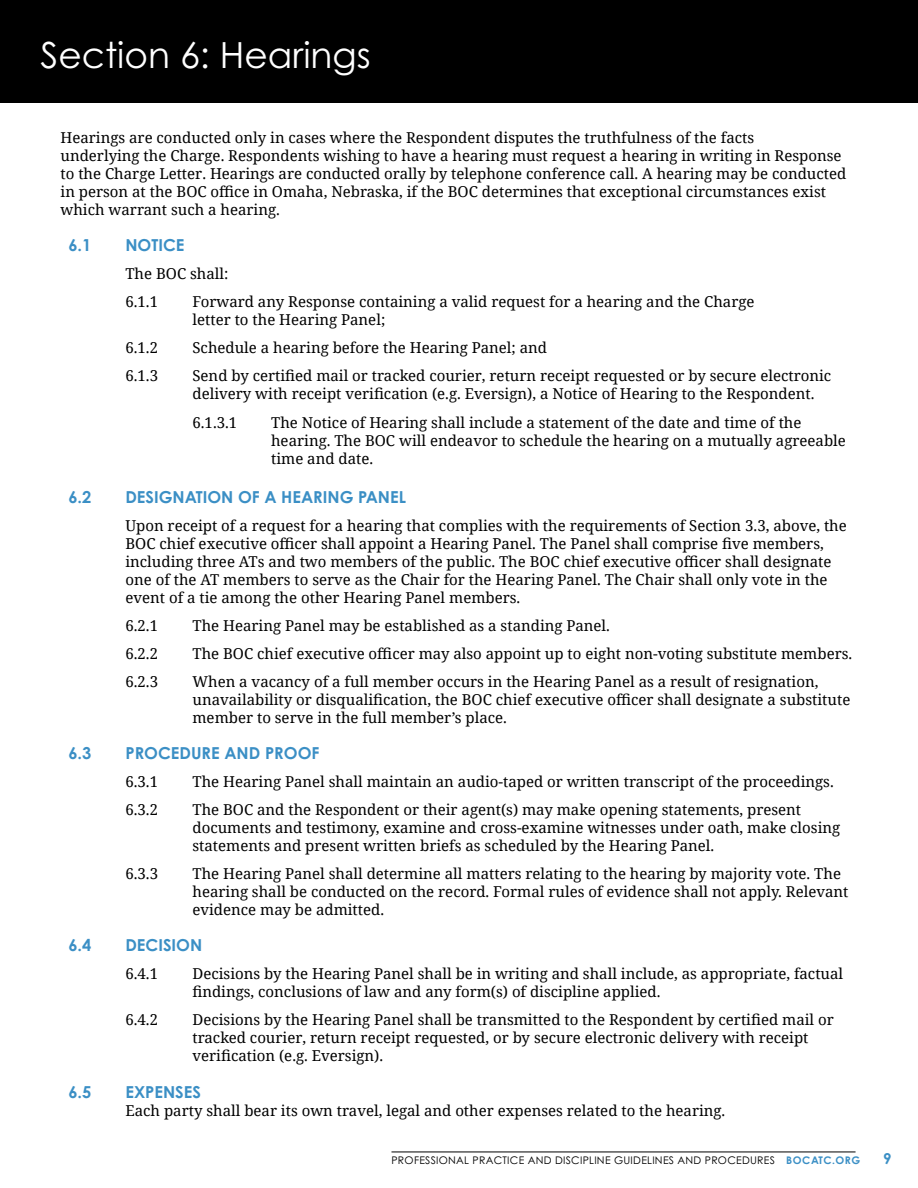
<style>
.page{position:relative;width:918px;height:1188px;background:#fff}
.page>*{position:absolute;margin:0;border:0;box-sizing:border-box;transform-origin:0 0}
.t1{font:36px "Century Gothic Pro";color:#fff}
.t2{font:700 16.5px "Century Gothic Pro";color:#3b8fc5}
.t3{font:15px/18px "Noto Serif";color:#000}
.t4{font:700 15px "Century Gothic Pro";color:#3b8fc5}
.t5{font:10.5px "Century Gothic Pro";letter-spacing:.025em;color:#000}
.s1{font-weight:700;color:#3b8fc5}
</style>
<div class="page">
<hr style="left:392px;top:1152px;width:464px;height:1px;background:#000">
<div style="left:0;top:0;width:918px;height:103px;background:#000"></div>
<h1 class="t1" style="left:40px;top:33px;width:332px">Section 6: Hearings</h1>
<p class="t3" style="left:61px;top:128px;width:787px">Hearings are conducted only in cases where the Respondent disputes the truthfulness of the facts<br>underlying the Charge. Respondents wishing to have a hearing must request a hearing in writing in Response to the Charge Letter. Hearings are conducted orally by telephone conference call. A hearing may be conducted in person at the BOC office in Omaha, Nebraska, if the BOC determines that exceptional circumstances exist which warrant such a hearing.</p>
<p class="t2" style="left:68px;top:235px;width:25px">6.1</p>
<p class="t2" style="left:125px;top:235px;width:61px">NOTICE</p>
<p class="t3" style="left:125px;top:259px;width:105px;line-height:28px">The BOC shall:<br>6.1.1</p>
<p class="t3" style="left:192px;top:292px;width:564px">Forward any Response containing a valid request for a hearing and the Charge letter to the Hearing Panel;</p>
<p class="t3" style="left:125px;top:338px;width:34px">6.1.2</p>
<p class="t3" style="left:192px;top:338px;width:356px">Schedule a hearing before the Hearing Panel; and</p>
<p class="t3" style="left:125px;top:367px;width:34px">6.1.3</p>
<p class="t3" style="left:192px;top:367px;width:640px">Send by certified mail or tracked courier, return receipt requested or by secure electronic delivery with receipt verification (e.g. Eversign), a Notice of Hearing to the Respondent.</p>
<p class="t3" style="left:192px;top:413px;width:46px">6.1.3.1</p>
<p class="t3" style="left:271px;top:413px;width:576px">The Notice of Hearing shall include a statement of the date and time of the hearing. The BOC will endeavor to schedule the hearing on a mutually agreeable time and date.</p>
<p class="t2" style="left:68px;top:486px;width:25px">6.2</p>
<p class="t2" style="left:125px;top:486px;width:282px">DESIGNATION OF A HEARING PANEL</p>
<p class="t3" style="left:125px;top:516px;width:723px">Upon receipt of a request for a hearing that complies with the requirements of Section 3.3, above, the BOC chief executive officer shall appoint a Hearing Panel. The Panel shall comprise five members, including three ATs and two members of the public. The BOC chief executive officer shall designate one of the AT members to serve as the Chair for the Hearing Panel. The Chair shall only vote in the event of a tie among the other Hearing Panel members.</p>
<p class="t3" style="left:125px;top:616px;width:34px">6.2.1</p>
<p class="t3" style="left:192px;top:616px;width:419px">The Hearing Panel may be established as a standing Panel.</p>
<p class="t3" style="left:125px;top:644px;width:34px">6.2.2</p>
<p class="t3" style="left:192px;top:644px;width:661px">The BOC chief executive officer may also appoint up to eight non-voting substitute members.</p>
<p class="t3" style="left:125px;top:672px;width:34px">6.2.3</p>
<p class="t3" style="left:192px;top:672px;width:659px">When a vacancy of a full member occurs in the Hearing Panel as a result of resignation, unavailability or disqualification, the BOC chief executive officer shall designate a substitute member to serve in the full member’s place.</p>
<p class="t2" style="left:68px;top:743px;width:25px">6.3</p>
<p class="t2" style="left:125px;top:743px;width:196px">PROCEDURE AND PROOF</p>
<p class="t3" style="left:125px;top:772px;width:34px">6.3.1</p>
<p class="t3" style="left:192px;top:772px;width:643px">The Hearing Panel shall maintain an audio-taped or written transcript of the proceedings.</p>
<p class="t3" style="left:125px;top:800px;width:34px">6.3.2</p>
<p class="t3" style="left:192px;top:800px;width:649px">The BOC and the Respondent or their agent(s) may make opening statements, present documents and testimony, examine and cross-examine witnesses under oath, make closing statements and present written briefs as scheduled by the Hearing Panel.</p>
<p class="t3" style="left:125px;top:864px;width:34px">6.3.3</p>
<p class="t3" style="left:192px;top:864px;width:658px">The Hearing Panel shall determine all matters relating to the hearing by majority vote. The hearing shall be conducted on the record. Formal rules of evidence shall not apply. Relevant evidence may be admitted.</p>
<p class="t2" style="left:68px;top:935px;width:25px">6.4</p>
<p class="t2" style="left:125px;top:935px;width:78px">DECISION</p>
<p class="t3" style="left:125px;top:964px;width:34px">6.4.1</p>
<p class="t3" style="left:192px;top:964px;width:652px">Decisions by the Hearing Panel shall be in writing and shall include, as appropriate, factual findings, conclusions of law and any form(s) of discipline applied.</p>
<p class="t3" style="left:125px;top:1010px;width:34px">6.4.2</p>
<p class="t3" style="left:192px;top:1010px;width:643px">Decisions by the Hearing Panel shall be transmitted to the Respondent by certified mail or tracked courier, return receipt requested, or by secure electronic delivery with receipt verification (e.g. Eversign).</p>
<p class="t2" style="left:68px;top:1081px;width:25px">6.5</p>
<p class="t2" style="left:125px;top:1081px;width:77px">EXPENSES</p>
<p class="t3" style="left:125px;top:1101px;width:601px">Each party shall bear its own travel, legal and other expenses related to the hearing.</p>
<p class="t5" style="left:392px;top:1154px;width:470px">PROFESSIONAL PRACTICE AND DISCIPLINE GUIDELINES AND PROCEDURES <span class="s1">BOCATC.ORG</span></p>
<p class="t4" style="left:883px;top:1149px;width:10px">9</p>
</div>
